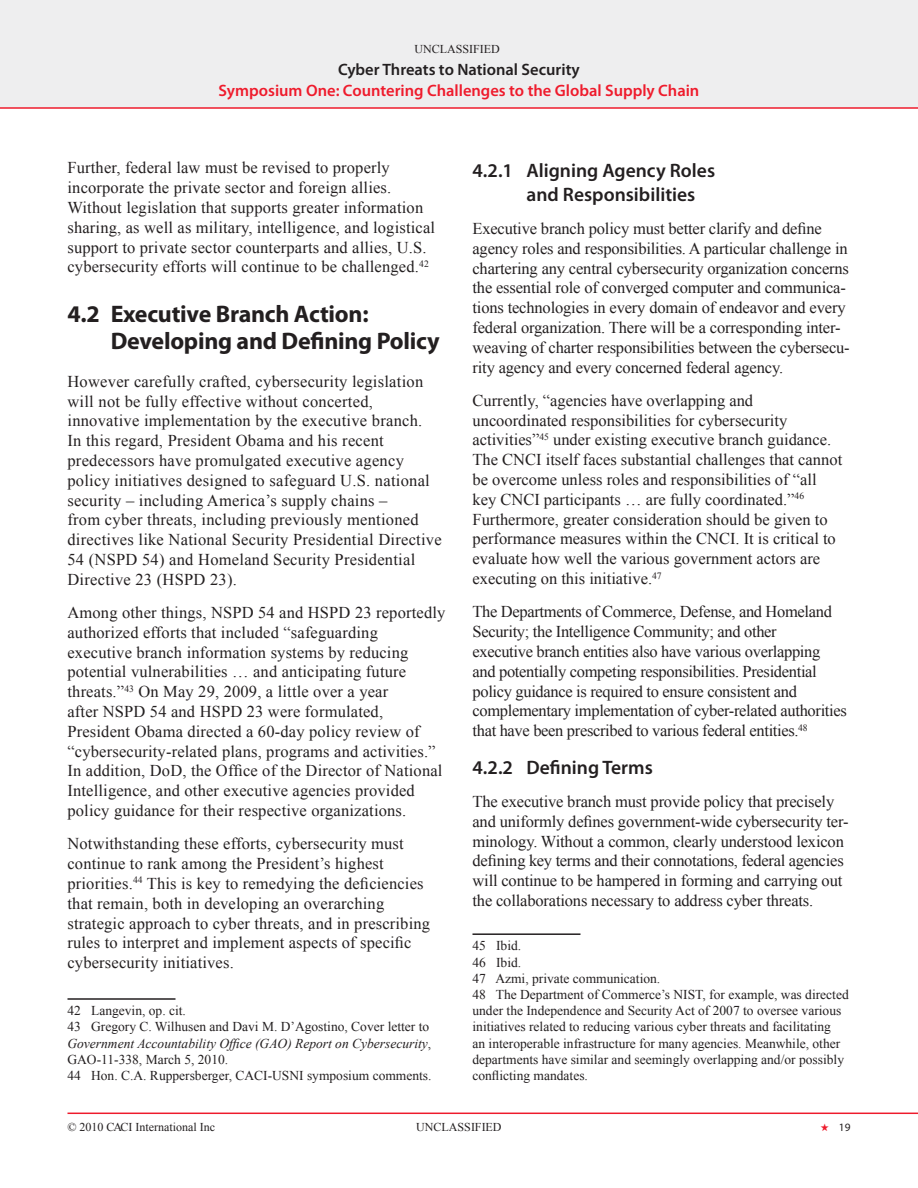
<style>
.page{position:relative;width:918px;height:1188px;background:#fff}
.page>*{position:absolute;margin:0;border:0;box-sizing:border-box;transform-origin:0 0}
.t1{font:700 24px/27px "Myriad Pro";letter-spacing:-.01em;color:#231f20}
.t2{font:600 19.5px/24px "Myriad Pro";color:#231f20}
.t3{font:16.5px/19.8px "Times New Roman";letter-spacing:.01em;color:#231f20}
.t4{font:16.5px/19.8px "Times New Roman";letter-spacing:-.01em;color:#231f20}
.t5{font:16.5px/19.8px "Times New Roman";letter-spacing:-.02em;color:#231f20}
.t6{font:600 16.5px "Myriad Pro";color:#ee1b2c}
.t7{font:600 16.5px "Myriad Pro";color:#231f20}
.t8{font:13.5px/16.2px "Times New Roman";color:#231f20}
.t9{font:12px "Times New Roman";color:#231f20}
.t10{font:11.25px "Myriad Pro";color:#231f20}
.s1{font-style:italic}
.s2{color:#ee1b2c}
</style>
<div class="page">
<div style="left:0;top:0;width:918px;height:107px;background:#eeeeef"></div>
<hr style="left:0;top:107px;width:918px;height:2px;background:#ee1b2c">
<hr style="left:68px;top:1113px;width:850px;height:1px;background:#ee1b2c">
<hr style="left:68px;top:998px;width:108px;height:2px;background:#231f20">
<hr style="left:472px;top:933px;width:108px;height:2px;background:#231f20">
<p class="t9" style="left:415px;top:40px;width:87px">UNCLASSIFIED</p>
<p class="t7" style="left:338px;top:59px;width:243px">Cyber Threats to National Security</p>
<p class="t6" style="left:219px;top:80px;width:482px">Symposium One: Countering Challenges to the Global Supply Chain</p>
<p class="t3" style="left:68px;top:158px;width:369px">Further, federal law must be revised to properly incorporate the private sector and foreign allies.<br>Without legislation that supports greater information sharing, as well as military, intelligence, and logistical support to private sector counterparts and allies, U.S. cybersecurity efforts will continue to be challenged.<sup>42</sup></p>
<h1 class="t1" style="left:111px;top:300px;width:330px;text-indent:-43px">4.2 Executive Branch Action:<br>Developing and Defining Policy</h1>
<p class="t3" style="left:68px;top:371px;width:376px">However carefully crafted, cybersecurity legislation will not be fully effective without concerted, innovative implementation by the executive branch.<br>In this regard, President Obama and his recent predecessors have promulgated executive agency policy initiatives designed to safeguard U.S. national security – including America’s supply chains –<br>from cyber threats, including previously mentioned directives like National Security Presidential Directive 54 (NSPD 54) and Homeland Security Presidential Directive 23 (HSPD 23).</p>
<p class="t3" style="left:68px;top:602px;width:379px">Among other things, NSPD 54 and HSPD 23 reportedly authorized efforts that included “safeguarding executive branch information systems by reducing potential vulnerabilities … and anticipating future threats.”<sup>43</sup> On May 29, 2009, a little over a year<br>after NSPD 54 and HSPD 23 were formulated, President Obama directed a 60-day policy review of “cybersecurity-related plans, programs and activities.” In addition, DoD, the Office of the Director of National Intelligence, and other executive agencies provided policy guidance for their respective organizations.</p>
<p class="t3" style="left:68px;top:834px;width:364px">Notwithstanding these efforts, cybersecurity must continue to rank among the President’s highest priorities.<sup>44</sup> This is key to remedying the deficiencies that remain, both in developing an overarching strategic approach to cyber threats, and in prescribing rules to interpret and implement aspects of specific cybersecurity initiatives.</p>
<p class="t8" style="left:68px;top:1002px;width:366px">42 Langevin, op. cit.<br>43 Gregory C. Wilhusen and Davi M. D’Agostino, Cover letter to <span class="s1">Government Accountability Office (GAO) Report on Cybersecurity</span>, GAO-11-338, March 5, 2010.<br>44 Hon. C.A. Ruppersberger, CACI-USNI symposium comments.</p>
<p class="t2" style="left:526px;top:158px;width:190px;text-indent:-54px">4.2.1 Aligning Agency Roles and Responsibilities</p>
<p class="t4" style="left:472px;top:218px;width:379px">Executive branch policy must better clarify and define agency roles and responsibilities. A particular challenge in chartering any central cybersecurity organization concerns the essential role of converged computer and communica&shy;tions technologies in every domain of endeavor and every federal organization. There will be a corresponding inter&shy;weaving of charter responsibilities between the cybersecu&shy;rity agency and every concerned federal agency.</p>
<p class="t3" style="left:472px;top:390px;width:371px">Currently, “agencies have overlapping and uncoordinated responsibilities for cybersecurity activities”<sup>45</sup> under existing executive branch guidance.<br>The CNCI itself faces substantial challenges that cannot be overcome unless roles and responsibilities of “all key CNCI participants … are fully coordinated.”<sup>46<br></sup>Furthermore, greater consideration should be given to performance measures within the CNCI. It is critical to evaluate how well the various government actors are executing on this initiative.<sup>47</sup></p>
<p class="t5" style="left:472px;top:602px;width:376px">The Departments of Commerce, Defense, and Homeland Security; the Intelligence Community; and other<br>executive branch entities also have various overlapping and potentially competing responsibilities. Presidential policy guidance is required to ensure consistent and complementary implementation of cyber-related authorities that have been prescribed to various federal entities.<sup>48</sup></p>
<p class="t2" style="left:472px;top:755px;width:182px">4.2.2 Defining Terms</p>
<p class="t4" style="left:472px;top:791px;width:378px">The executive branch must provide policy that precisely and uniformly defines government-wide cybersecurity ter&shy;minology. Without a common, clearly understood lexicon defining key terms and their connotations, federal agencies will continue to be hampered in forming and carrying out the collaborations necessary to address cyber threats.</p>
<p class="t8" style="left:472px;top:938px;width:378px">45 Ibid.<br>46 Ibid.<br>47 Azmi, private communication.<br>48 The Department of Commerce’s NIST, for example, was directed under the Independence and Security Act of 2007 to oversee various initiatives related to reducing various cyber threats and facilitating<br>an interoperable infrastructure for many agencies. Meanwhile, other departments have similar and seemingly overlapping and/or possibly conflicting mandates.</p>
<p class="t9" style="left:68px;top:1119px;width:149px">© 2010 CACI International Inc</p>
<p class="t9" style="left:416px;top:1119px;width:87px">UNCLASSIFIED</p>
<p class="t10" style="left:820px;top:1120px;width:32px"><span class="s2">★</span> 19</p>
</div>
